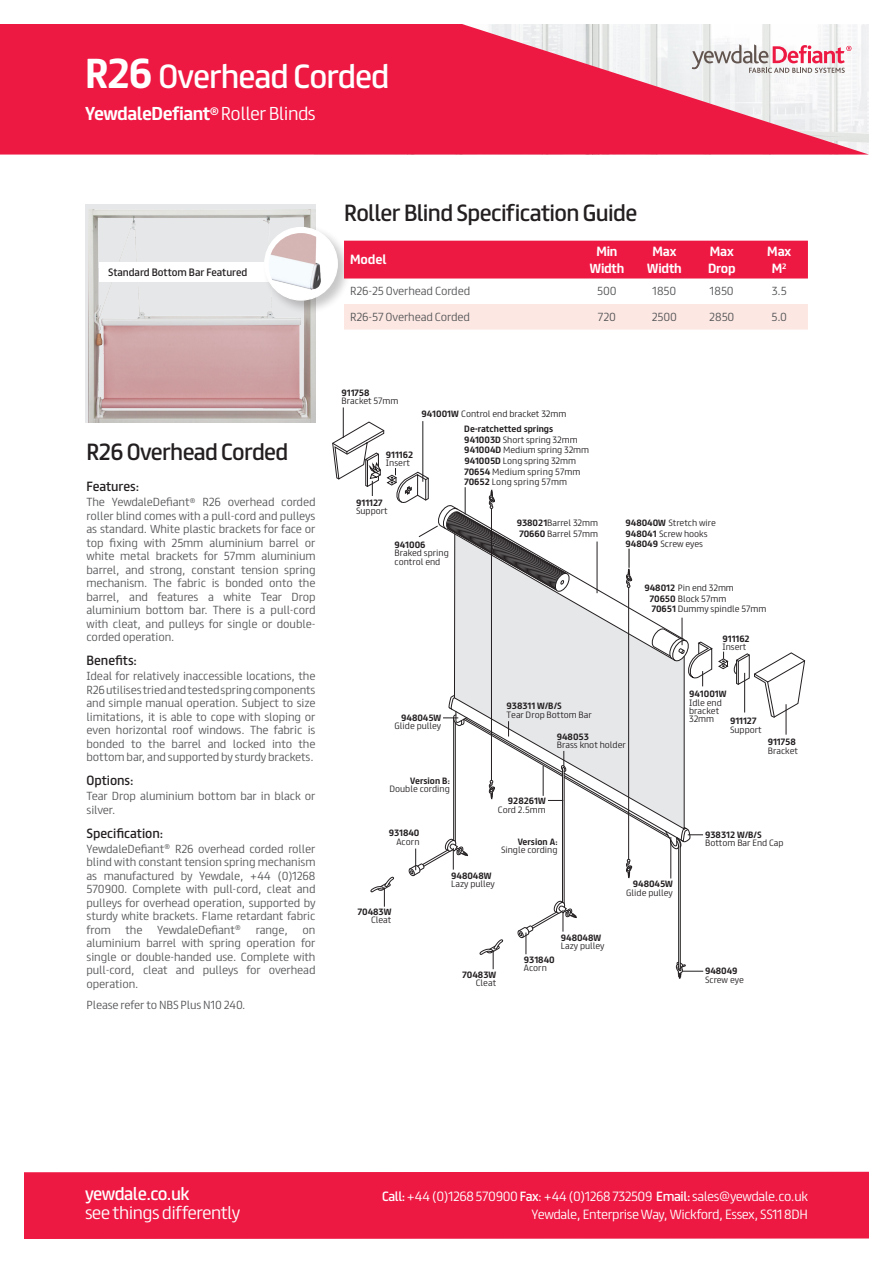
<style>
.page{position:relative;width:893px;height:1263px;background:#fff}
.page>*{position:absolute;margin:0;border:0;box-sizing:border-box;transform-origin:0 0}
.t1{font:30px "FS Truman";letter-spacing:-.03em;color:#fff}
.t2{font:21px "FS Truman";letter-spacing:-.03em;color:#231f20}
.t3{font:700 16.8px "FS Truman";letter-spacing:-.03em;color:#fff}
.t4{font:300 16.2px "FS Truman";letter-spacing:-.03em;color:#fff}
.t5{font:16.2px "FS Truman";letter-spacing:-.03em;color:#fff}
.t6{font:300 12px "FS Truman";letter-spacing:-.03em;color:#fff}
.t7{font:12px "FS Truman";letter-spacing:-.005em;color:#231f20}
.t8{font:700 12px/16.5px "FS Truman";letter-spacing:-.02em;color:#fff;text-align:center}
.t9{font:300 10.5px/13.5px "FS Truman";letter-spacing:-.01em;color:#57585a;text-align:justify}
.t10{font:9.6px "FS Truman";letter-spacing:-.005em;color:#231f20}
.t11{font:300 8.25px/8.2px "FS Truman";color:#231f20}
.t12{font:700 8.25px/8.2px "FS Truman";color:#231f20;text-align:right}
.s1{font-weight:700;font-size:37.5px}
.s2{font-weight:300}
.s3{font-weight:700}
.s4{font-weight:400}
</style>
<div class="page">
<svg style="left:0;top:24px;width:869px;height:131px;background:#ed4566"></svg>
<div style="left:24px;top:1172px;width:845px;height:67px;background:#ed1943"></div>
<svg style="left:692px;top:44px;width:159px;height:29px"></svg>
<div style="left:454px;top:686px;width:231px;height:9px;background:#e6e7e9"></div>
<hr style="left:491px;top:508px;width:1px;height:272px;background:#231f20">
<hr style="left:423px;top:421px;width:1px;height:61px;background:#231f20">
<svg style="left:370px;top:876px;width:24px;height:31px"></svg>
<svg style="left:408px;top:695px;width:295px;height:284px"></svg>
<hr style="left:343px;top:407px;width:1px;height:31px;background:#231f20">
<hr style="left:786px;top:704px;width:1px;height:31px;background:#231f20">
<svg style="left:718px;top:652px;width:87px;height:66px"></svg>
<svg style="left:332px;top:422px;width:380px;height:264px"></svg>
<div style="left:85px;top:204px;width:230px;height:218px;background:#e6e7e9"></div>
<img style="left:88px;top:210px;width:227px;height:212px">
<div style="left:100px;top:262px;width:183px;height:20px;background:#fff"></div>
<div style="left:262px;top:225px;width:90px;height:90px;background:#231f20;opacity:.25"></div>
<div style="left:265px;top:227px;width:72px;height:73px;background:#fff;border-radius:50%"></div>
<div style="left:264px;top:227px;width:74px;height:74px;border:1px solid #fff;border-radius:50%"></div>
<img style="left:269px;top:233px;width:64px;height:65px;border-radius:32px">
<div style="left:344px;top:241px;width:464px;height:37px;background:#ed1943"></div>
<div style="left:344px;top:304px;width:464px;height:26px;background:#fde7e2"></div>
<p class="t1" style="left:85px;top:50px;width:306px"><span class="s1">R26</span> Overhead Corded</p>
<p class="t3" style="left:85px;top:99px;width:232px">YewdaleDefiant<sup>®</sup> <span class="s2">Roller Blinds</span></p>
<p class="t10" style="left:108px;top:264px;width:141px">Standard Bottom Bar Featured</p>
<p class="t2" style="left:344px;top:194px;width:295px">Roller Blind Specification Guide</p>
<p class="t8" style="left:350px;top:250px;width:38px">Model</p>
<p class="t8" style="left:590px;top:242px;width:36px">Min<br>Width</p>
<p class="t8" style="left:647px;top:242px;width:36px">Max<br>Width</p>
<p class="t8" style="left:708px;top:242px;width:29px;text-align:left">Max<br>Drop</p>
<p class="t8" style="left:767px;top:242px;width:25px">Max<br>M<sup>2</sup></p>
<p class="t9" style="left:350px;top:284px;width:122px">R26-25 Overhead Corded</p>
<p class="t9" style="left:597px;top:284px;width:21px">500</p>
<p class="t9" style="left:652px;top:284px;width:25px">1850</p>
<p class="t9" style="left:710px;top:284px;width:25px">1850</p>
<p class="t9" style="left:772px;top:284px;width:17px">3.5</p>
<p class="t9" style="left:350px;top:309px;width:121px">R26-57 Overhead Corded</p>
<p class="t9" style="left:598px;top:309px;width:20px">720</p>
<p class="t9" style="left:652px;top:309px;width:27px">2500</p>
<p class="t9" style="left:709px;top:309px;width:27px">2850</p>
<p class="t9" style="left:771px;top:309px;width:17px">5.0</p>
<p class="t2" style="left:86px;top:433px;width:203px">R26 Overhead Corded</p>
<p class="t7" style="left:87px;top:476px;width:54px">Features:</p>
<p class="t9" style="left:87px;top:494px;width:230px">The YewdaleDefiant<sup>®</sup> R26 overhead corded roller blind comes with a pull-cord and pulleys as standard. White plastic brackets for face or top fixing with 25mm aluminium barrel or white metal brackets for 57mm aluminium barrel, and strong, constant tension spring mechanism. The fabric is bonded onto the barrel, and features a white Tear Drop aluminium bottom bar. There is a pull-cord with cleat, and pulleys for single or double&shy;corded operation.</p>
<p class="t7" style="left:87px;top:650px;width:52px">Benefits:</p>
<p class="t9" style="left:87px;top:668px;width:230px">Ideal for relatively inaccessible locations, the R26 utilises tried and tested spring components and simple manual operation. Subject to size limitations, it is able to cope with sloping or even horizontal roof windows. The fabric is bonded to the barrel and locked into the bottom bar, and supported by sturdy brackets.</p>
<p class="t7" style="left:87px;top:770px;width:49px">Options:</p>
<p class="t9" style="left:87px;top:788px;width:230px">Tear Drop aluminium bottom bar in black or silver.</p>
<p class="t7" style="left:87px;top:822px;width:78px">Specification:</p>
<p class="t9" style="left:87px;top:841px;width:230px">YewdaleDefiant<sup>®</sup> R26 overhead corded roller blind with constant tension spring mechanism as manufactured by Yewdale, +44 (0)1268<br>570900. Complete with pull-cord, cleat and pulleys for overhead operation, supported by sturdy white brackets. Flame retardant fabric from</p>
<p class="t9" style="left:126px;top:922px;width:18px">the</p>
<p class="t9" style="left:157px;top:922px;width:85px">YewdaleDefiant<sup>®</sup></p>
<p class="t9" style="left:256px;top:922px;width:34px">range,</p>
<p class="t9" style="left:87px;top:922px;width:230px;text-indent:216px">on aluminium barrel with spring operation for single or double-handed use. Complete with pull-cord, cleat and pulleys for overhead operation.</p>
<p class="t9" style="left:87px;top:997px;width:161px">Please refer to NBS Plus N10 240.</p>
<p class="t11" style="left:342px;top:388px;width:58px"><span class="s3">911758<br></span>Bracket 57mm</p>
<p class="t12" style="left:386px;top:450px;width:29px">911162</p>
<p class="t11" style="left:386px;top:458px;width:25px">Insert</p>
<p class="t11" style="left:356px;top:498px;width:33px"><span class="s3">911127<br></span>Support</p>
<p class="t11" style="left:421px;top:409px;width:146px"><span class="s3">941001W</span> Control end bracket 32mm</p>
<p class="t11" style="left:464px;top:423px;width:126px;line-height:10.6px"><span class="s3">De-ratchetted springs<br>941003D</span> Short spring 32mm<br><span class="s3">941004D</span> Medium spring 32mm<br><span class="s3">941005D</span> Long spring 32mm<br><span class="s3">70654</span> Medium spring 57mm<br><span class="s3">70652</span> Long spring 57mm</p>
<p class="t11" style="left:517px;top:517px;width:83px;line-height:10.6px;text-align:center"><span class="s3">938021</span>Barrel 32mm<br><span class="s3">70660</span> Barrel 57mm</p>
<p class="t11" style="left:394px;top:540px;width:56px"><span class="s3">941006<br></span>Braked spring control end</p>
<p class="t11" style="left:625px;top:517px;width:92px;line-height:10.6px"><span class="s3">948040W</span> Stretch wire<br><span class="s3">948041</span> Screw hooks<br><span class="s3">948049</span> Screw eyes</p>
<p class="t11" style="left:644px;top:581px;width:91px;line-height:10.9px;text-align:center"><span class="s3">948012</span> Pin end 32mm<br><span class="s3">70650</span> Block 57mm</p>
<p class="t11" style="left:652px;top:604px;width:116px"><span class="s3">70651</span> Dummy spindle 57mm</p>
<p class="t12" style="left:722px;top:634px;width:29px;text-align:left">911162<br><span class="s2">Insert</span></p>
<p class="t11" style="left:394px;top:713px;width:48px;text-align:right"><span class="s3">948045W<br></span>Glide pulley</p>
<p class="t11" style="left:389px;top:776px;width:62px;text-align:right"><span class="s3">Version B:<br></span>Double cording</p>
<p class="t12" style="left:389px;top:828px;width:32px">931840<br><span class="s2">Acorn</span></p>
<p class="t11" style="left:506px;top:701px;width:87px"><span class="s3">938311 W/B/S<br></span>Tear Drop Bottom Bar</p>
<p class="t11" style="left:557px;top:732px;width:70px"><span class="s3">948053<br></span>Brass knot holder</p>
<p class="t11" style="left:498px;top:796px;width:49px;text-align:right"><span class="s3">928261W<br></span>Cord 2.5mm</p>
<p class="t11" style="left:501px;top:837px;width:58px;text-align:right"><span class="s3">Version A:<br></span>Single cording</p>
<p class="t12" style="left:358px;top:907px;width:35px">70483W<br><span class="s2">Cleat</span></p>
<p class="t11" style="left:451px;top:870px;width:45px"><span class="s3">948048W<br></span>Lazy pulley</p>
<p class="t12" style="left:463px;top:970px;width:35px">70483W<br><span class="s2">Cleat</span></p>
<p class="t11" style="left:561px;top:932px;width:45px"><span class="s3">948048W<br></span>Lazy pulley</p>
<p class="t12" style="left:524px;top:955px;width:32px;text-align:left">931840<br><span class="s2">Acorn</span></p>
<p class="t11" style="left:626px;top:879px;width:48px;text-align:right"><span class="s3">948045W<br></span>Glide pulley</p>
<p class="t11" style="left:689px;top:689px;width:39px"><span class="s3">941001W<br></span>Idle end bracket<br>32mm</p>
<p class="t11" style="left:730px;top:716px;width:33px"><span class="s3">911127<br></span>Support</p>
<p class="t11" style="left:768px;top:737px;width:32px"><span class="s3">911758<br></span>Bracket</p>
<p class="t11" style="left:705px;top:830px;width:80px"><span class="s3">938312 W/B/S<br></span>Bottom Bar End Cap</p>
<p class="t11" style="left:705px;top:966px;width:40px"><span class="s3">948049<br></span>Screw eye</p>
<p class="t5" style="left:85px;top:1179px;width:106px">yewdale.co.uk</p>
<p class="t4" style="left:85px;top:1198px;width:157px">see things differently</p>
<p class="t6" style="left:382px;top:1186px;width:427px"><span class="s4">Call:</span> +44 (0)1268 570900 <span class="s4">Fax</span>: +44 (0)1268 732509 <span class="s4">Email:</span> sales@yewdale.co.uk</p>
<p class="t6" style="left:532px;top:1204px;width:278px">Yewdale, Enterprise Way, Wickford, Essex, SS11 8DH</p>
</div>
